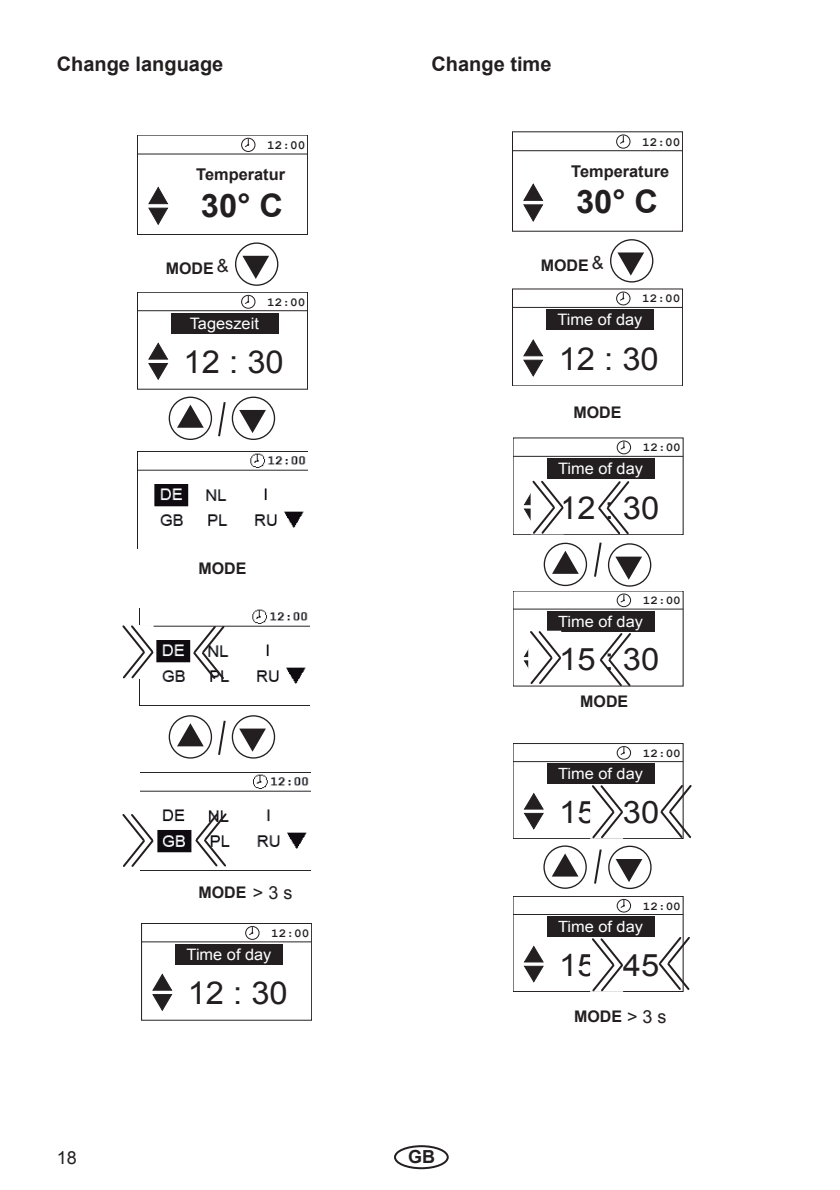
<style>
.page{position:relative;width:840px;height:1190px;background:#fff}
.page>*{position:absolute;margin:0;border:0;box-sizing:border-box;transform-origin:0 0}
.t1{font:700 32.4px "Arial";color:#231f20}
.t2{font:31.6px "Arial";color:#231f20;scale:1.04 1}
.t3{font:31px "Arial";color:#231f20;scale:1.06 1}
.t4{font:700 20px "Arial";color:#231f20}
.t5{font:18px "Arial";color:#231f20}
.t6{font:700 18px "Arial";color:#231f20}
.t7{font:700 16.2px "Arial";color:#231f20}
.t8{font:700 16px "Arial";color:#231f20}
.t9{font:15.8px "Arial";color:#fff;scale:1.04 1}
.t10{font:15.4px "Arial";color:#fff;scale:1.06 1}
.t11{font:700 12.6px "Courier New";color:#231f20}
.t12{font:700 12.2px "Courier New";color:#231f20;scale:1.04 1}
.t13{font:700 12px "Courier New";color:#231f20;scale:1.06 1}
.s1{font-weight:400;font-size:18px}
</style>
<div class="page">
<div style="left:394px;top:1145px;width:55px;height:24px;border:2px solid #231f20;border-radius:50%"></div>
<div style="left:137px;top:292px;width:171px;height:97px;border:1px solid #231f20"></div>
<hr style="left:137px;top:310px;width:171px;height:1px;background:#231f20">
<div style="left:241px;top:295px;width:14px;height:13px;border:1px solid #231f20;border-radius:50%"></div>
<svg style="left:245px;top:296px;width:4px;height:8px"></svg>
<svg style="left:148px;top:342px;width:21px;height:38px"></svg>
<div style="left:172px;top:313px;width:107px;height:21px;background:#231f20"></div>
<div style="left:137px;top:135px;width:171px;height:100px;border:1px solid #231f20"></div>
<hr style="left:137px;top:154px;width:171px;height:1px;background:#231f20">
<div style="left:241px;top:138px;width:14px;height:14px;border:1px solid #231f20;border-radius:50%"></div>
<svg style="left:245px;top:139px;width:4px;height:8px"></svg>
<svg style="left:148px;top:186px;width:21px;height:40px"></svg>
<div style="left:235px;top:242px;width:43px;height:44px;border:1px solid #231f20;border-radius:50%"></div>
<svg style="left:242px;top:256px;width:27px;height:23px"></svg>
<div style="left:169px;top:397px;width:43px;height:43px;border:1px solid #231f20;border-radius:50%"></div>
<svg style="left:177px;top:405px;width:27px;height:23px"></svg>
<svg style="left:218px;top:402px;width:8px;height:35px"></svg>
<div style="left:232px;top:397px;width:43px;height:43px;border:1px solid #231f20;border-radius:50%"></div>
<svg style="left:239px;top:410px;width:27px;height:23px"></svg>
<img style="left:137px;top:452px;width:171px;height:97px">
<img style="left:139px;top:608px;width:171px;height:97px">
<svg style="left:191px;top:624px;width:35px;height:57px"></svg>
<svg style="left:122px;top:624px;width:33px;height:56px"></svg>
<div style="left:169px;top:715px;width:43px;height:44px;border:1px solid #231f20;border-radius:50%"></div>
<svg style="left:177px;top:723px;width:27px;height:23px"></svg>
<svg style="left:218px;top:720px;width:8px;height:35px"></svg>
<div style="left:232px;top:715px;width:43px;height:44px;border:1px solid #231f20;border-radius:50%"></div>
<svg style="left:239px;top:729px;width:27px;height:23px"></svg>
<img style="left:140px;top:772px;width:170px;height:81px">
<div style="left:142px;top:923px;width:170px;height:97px;border:1px solid #231f20"></div>
<hr style="left:142px;top:941px;width:170px;height:1px;background:#231f20">
<div style="left:245px;top:926px;width:14px;height:14px;border:1px solid #231f20;border-radius:50%"></div>
<svg style="left:249px;top:927px;width:4px;height:8px"></svg>
<svg style="left:152px;top:973px;width:21px;height:38px"></svg>
<div style="left:176px;top:944px;width:107px;height:21px;background:#231f20"></div>
<svg style="left:122px;top:812px;width:33px;height:55px"></svg>
<svg style="left:194px;top:812px;width:34px;height:55px"></svg>
<hr style="left:513px;top:307px;width:170px;height:1px;background:#231f20">
<div style="left:616px;top:292px;width:14px;height:13px;border:1px solid #231f20;border-radius:50%"></div>
<svg style="left:620px;top:293px;width:4px;height:8px"></svg>
<svg style="left:523px;top:339px;width:21px;height:38px"></svg>
<div style="left:547px;top:310px;width:107px;height:20px;background:#231f20"></div>
<hr style="left:513px;top:150px;width:170px;height:1px;background:#231f20">
<div style="left:616px;top:135px;width:14px;height:13px;border:1px solid #231f20;border-radius:50%"></div>
<svg style="left:620px;top:136px;width:4px;height:8px"></svg>
<svg style="left:523px;top:183px;width:21px;height:39px"></svg>
<div style="left:610px;top:239px;width:43px;height:44px;border:1px solid #231f20;border-radius:50%"></div>
<svg style="left:617px;top:252px;width:27px;height:24px"></svg>
<hr style="left:513px;top:456px;width:170px;height:1px;background:#231f20">
<div style="left:617px;top:441px;width:14px;height:13px;border:1px solid #231f20;border-radius:50%"></div>
<svg style="left:620px;top:442px;width:5px;height:8px"></svg>
<div style="left:547px;top:458px;width:107px;height:21px;background:#231f20"></div>
<hr style="left:513px;top:609px;width:170px;height:1px;background:#231f20">
<div style="left:617px;top:594px;width:14px;height:13px;border:1px solid #231f20;border-radius:50%"></div>
<svg style="left:620px;top:595px;width:5px;height:8px"></svg>
<div style="left:547px;top:611px;width:107px;height:21px;background:#231f20"></div>
<hr style="left:513px;top:761px;width:170px;height:1px;background:#231f20">
<div style="left:617px;top:746px;width:14px;height:13px;border:1px solid #231f20;border-radius:50%"></div>
<svg style="left:620px;top:747px;width:5px;height:8px"></svg>
<svg style="left:523px;top:792px;width:21px;height:38px"></svg>
<div style="left:547px;top:764px;width:107px;height:20px;background:#231f20"></div>
<div style="left:543px;top:845px;width:44px;height:44px;border:1px solid #231f20;border-radius:50%"></div>
<svg style="left:552px;top:853px;width:26px;height:24px"></svg>
<svg style="left:594px;top:849px;width:8px;height:35px"></svg>
<div style="left:608px;top:846px;width:44px;height:43px;border:1px solid #231f20;border-radius:50%"></div>
<svg style="left:616px;top:859px;width:26px;height:23px"></svg>
<div style="left:513px;top:896px;width:170px;height:95px;border:1px solid #231f20"></div>
<hr style="left:513px;top:914px;width:170px;height:1px;background:#231f20">
<div style="left:617px;top:899px;width:14px;height:13px;border:1px solid #231f20;border-radius:50%"></div>
<svg style="left:620px;top:900px;width:5px;height:8px"></svg>
<svg style="left:523px;top:945px;width:21px;height:38px"></svg>
<div style="left:547px;top:917px;width:107px;height:20px;background:#231f20"></div>
<div style="left:544px;top:543px;width:43px;height:43px;border:1px solid #231f20;border-radius:50%"></div>
<svg style="left:552px;top:551px;width:27px;height:23px"></svg>
<div style="left:608px;top:543px;width:43px;height:44px;border:1px solid #231f20;border-radius:50%"></div>
<svg style="left:523px;top:480px;width:42px;height:55px"></svg>
<svg style="left:523px;top:630px;width:40px;height:56px"></svg>
<svg style="left:590px;top:785px;width:35px;height:54px"></svg>
<svg style="left:590px;top:938px;width:35px;height:54px"></svg>
<svg style="left:593px;top:481px;width:49px;height:99px"></svg>
<svg style="left:598px;top:633px;width:35px;height:54px"></svg>
<svg style="left:659px;top:783px;width:33px;height:56px"></svg>
<svg style="left:657px;top:935px;width:33px;height:57px"></svg>
<p class="t4" style="left:57px;top:57px;width:168px">Change language</p>
<p class="t11" style="left:267px;top:137px;width:40px">12:00</p>
<p class="t7" style="left:196px;top:168px;width:90px">Temperatur</p>
<h1 class="t1" style="left:201px;top:193px;width:84px">30° C</h1>
<p class="t8" style="left:166px;top:259px;width:65px">MODE <span class="s1">&amp;</span></p>
<p class="t9" style="left:190px;top:317px;width:68px">Tageszeit</p>
<p class="t12" style="left:267px;top:294px;width:38px">12:00</p>
<h2 class="t2" style="left:184px;top:350px;width:98px">12 : 30</h2>
<p class="t8" style="left:198px;top:559px;width:50px">MODE</p>
<p class="t8" style="left:198px;top:883px;width:50px">MODE</p>
<p class="t5" style="left:253px;top:886px;width:41px">&gt; 3 s</p>
<p class="t12" style="left:271px;top:926px;width:38px">12:00</p>
<p class="t9" style="left:187px;top:948px;width:83px">Time of day</p>
<h2 class="t2" style="left:188px;top:981px;width:98px">12 : 30</h2>
<p class="t4" style="left:432px;top:57px;width:122px">Change time</p>
<p class="t11" style="left:642px;top:134px;width:40px">12:00</p>
<p class="t7" style="left:571px;top:165px;width:99px">Temperature</p>
<h1 class="t1" style="left:576px;top:190px;width:84px">30° C</h1>
<p class="t8" style="left:541px;top:256px;width:65px">MODE <span class="s1">&amp;</span></p>
<p class="t12" style="left:642px;top:291px;width:38px">12:00</p>
<p class="t9" style="left:558px;top:314px;width:83px">Time of day</p>
<h2 class="t2" style="left:559px;top:347px;width:98px">12 : 30</h2>
<p class="t8" style="left:573px;top:403px;width:50px">MODE</p>
<p class="t12" style="left:643px;top:440px;width:38px">12:00</p>
<p class="t9" style="left:558px;top:463px;width:83px">Time of day</p>
<h2 class="t2" style="left:559px;top:496px;width:98px">12 : 30</h2>
<p class="t13" style="left:643px;top:593px;width:38px">12:00</p>
<p class="t10" style="left:558px;top:615px;width:82px">Time of day</p>
<h3 class="t3" style="left:559px;top:648px;width:96px">15 : 30</h3>
<p class="t8" style="left:580px;top:692px;width:50px">MODE</p>
<p class="t13" style="left:643px;top:746px;width:38px">12:00</p>
<p class="t10" style="left:558px;top:768px;width:82px">Time of day</p>
<h3 class="t3" style="left:559px;top:800px;width:96px">15 : 30</h3>
<p class="t13" style="left:643px;top:898px;width:38px">12:00</p>
<p class="t10" style="left:558px;top:921px;width:82px">Time of day</p>
<h3 class="t3" style="left:559px;top:953px;width:96px">15 : 45</h3>
<p class="t8" style="left:574px;top:1007px;width:94px">MODE <span class="s1">&gt; 3 s</span></p>
<p class="t5" style="left:57px;top:1151px;width:22px">18</p>
<p class="t6" style="left:408px;top:1150px;width:28px">GB</p>
</div>
